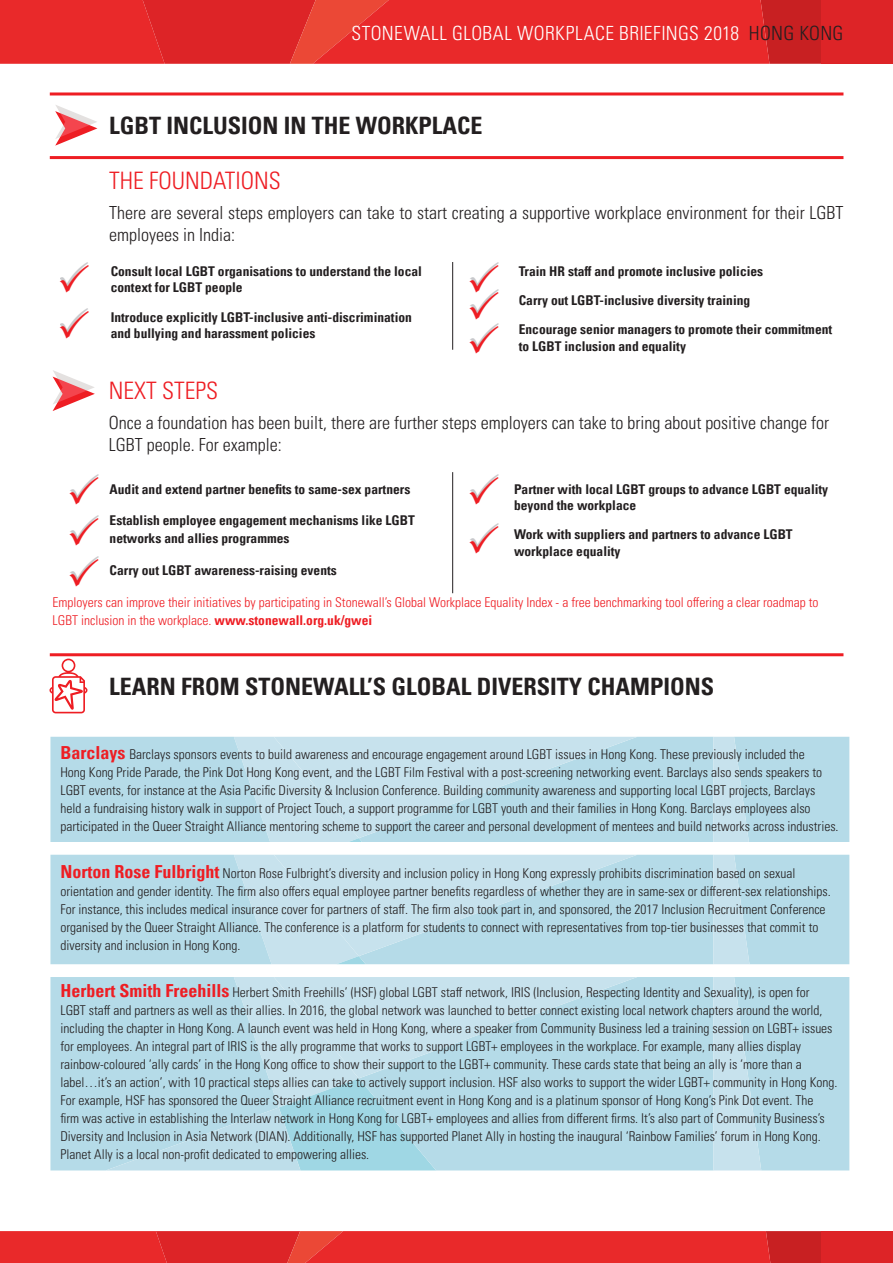
<style>
.page{position:relative;width:893px;height:1263px;background:#fff}
.page>*{position:absolute;margin:0;border:0;box-sizing:border-box;transform-origin:0 0}
.t1{font:700 condensed 24px "Univers LT Pro";color:#231f20}
.t2{font:300 condensed 24px "Univers LT Pro";color:#ee1d23}
.t3{font:300 condensed 19.5px "Univers LT Pro";letter-spacing:.02em;color:#fff}
.t4{font:300 condensed 18px/21.6px "Univers LT Pro";color:#231f20}
.t5{font:300 condensed 13.5px/18px "Univers LT Pro";color:#231f20}
.t6{font:700 condensed 13.5px/16.5px "Univers LT Pro";color:#231f20}
.t7{font:300 condensed 13.5px/18px "Univers LT Pro";color:#ee1d23}
.s1{color:#231f20}
.s2{font-weight:700}
.s3{font-weight:700;font-size:18px;color:#ee1d23}
</style>
<div class="page">
<hr style="left:452px;top:262px;width:1px;height:88px;background:#231f20">
<hr style="left:452px;top:472px;width:1px;height:121px;background:#231f20">
<hr style="left:50px;top:156px;width:793px;height:3px;background:#ee1d23">
<hr style="left:50px;top:92px;width:793px;height:3px;background:#ee1d23">
<svg style="left:55px;top:105px;width:42px;height:41px"></svg>
<svg style="left:53px;top:370px;width:42px;height:41px"></svg>
<svg style="left:50px;top:737px;width:799px;height:105px;background:#bbdde9"></svg>
<svg style="left:50px;top:855px;width:799px;height:109px;background:#bbdde9"></svg>
<div style="left:637px;top:977px;width:76px;height:193px;background:#b5dbe8"></div>
<svg style="left:50px;top:977px;width:587px;height:193px;background:#b8dce8"></svg>
<svg style="left:713px;top:977px;width:136px;height:193px;background:#b9dce9"></svg>
<hr style="left:50px;top:653px;width:793px;height:3px;background:#ee1d23">
<svg style="left:49px;top:659px;width:38px;height:54px"></svg>
<svg style="left:0;top:1231px;width:821px;height:32px;background:#e5292a"></svg>
<div style="left:821px;top:1231px;width:72px;height:32px;background:#dd2427"></div>
<svg style="left:0;top:0;width:821px;height:64px;background:#e42a2a"></svg>
<div style="left:821px;top:0;width:72px;height:64px;background:#dd2427"></div>
<h2 class="t3" style="left:351px;top:20px;width:494px">STONEWALL GLOBAL WORKPLACE BRIEFINGS 2018 <span class="s1">HONG KONG</span></h2>
<h1 class="t1" style="left:109px;top:111px;width:375px">LGBT INCLUSION IN THE WORKPLACE</h1>
<h1 class="t2" style="left:109px;top:164px;width:173px">THE FOUNDATIONS</h1>
<h3 class="t4" style="left:109px;top:201px;width:736px">There are several steps employers can take to start creating a supportive workplace environment for their LGBT employees in India:</h3>
<p class="t6" style="left:111px;top:262px;width:313px">Consult local LGBT organisations to understand the local context for LGBT people</p>
<p class="t6" style="left:111px;top:308px;width:303px">Introduce explicitly LGBT-inclusive anti-discrimination and bullying and harassment policies</p>
<p class="t6" style="left:519px;top:256px;width:315px;line-height:29.2px">Train HR staff and promote inclusive policies<br>Carry out LGBT-inclusive diversity training<br>Encourage senior managers to promote their commitment</p>
<p class="t6" style="left:519px;top:338px;width:169px">to LGBT inclusion and equality</p>
<h1 class="t2" style="left:109px;top:374px;width:111px">NEXT STEPS</h1>
<h3 class="t4" style="left:109px;top:411px;width:722px">Once a foundation has been built, there are further steps employers can take to bring about positive change for<br>LGBT people. For example:</h3>
<p class="t6" style="left:110px;top:480px;width:302px">Audit and extend partner benefits to same-sex partners</p>
<p class="t6" style="left:110px;top:510px;width:307px;line-height:18.5px">Establish employee engagement mechanisms like LGBT networks and allies programmes</p>
<p class="t6" style="left:110px;top:561px;width:229px">Carry out LGBT awareness-raising events</p>
<p class="t6" style="left:514px;top:480px;width:316px">Partner with local LGBT groups to advance LGBT equality beyond the workplace</p>
<p class="t6" style="left:514px;top:526px;width:280px">Work with suppliers and partners to advance LGBT workplace equality</p>
<p class="t7" style="left:53px;top:592px;width:767px">Employers can improve their initiatives by participating in Stonewall’s Global Workplace Equality Index - a free benchmarking tool offering a clear roadmap to<br>LGBT inclusion in the workplace. <span class="s2">www.stonewall.org.uk/gwei</span></p>
<h1 class="t1" style="left:109px;top:672px;width:607px">LEARN FROM STONEWALL’S GLOBAL DIVERSITY CHAMPIONS</h1>
<p class="t5" style="left:60px;top:744px;width:780px"><span class="s3">Barclays</span> Barclays sponsors events to build awareness and encourage engagement around LGBT issues in Hong Kong. These previously included the<br>Hong Kong Pride Parade, the Pink Dot Hong Kong event, and the LGBT Film Festival with a post-screening networking event. Barclays also sends speakers to LGBT events, for instance at the Asia Pacific Diversity &amp; Inclusion Conference. Building community awareness and supporting local LGBT projects, Barclays held a fundraising history walk in support of Project Touch, a support programme for LGBT youth and their families in Hong Kong. Barclays employees also participated in the Queer Straight Alliance mentoring scheme to support the career and personal development of mentees and build networks across industries.</p>
<p class="t5" style="left:60px;top:863px;width:772px"><span class="s3">Norton Rose Fulbright</span> Norton Rose Fulbright’s diversity and inclusion policy in Hong Kong expressly prohibits discrimination based on sexual orientation and gender identity. The firm also offers equal employee partner benefits regardless of whether they are in same-sex or different-sex relationships.<br>For instance, this includes medical insurance cover for partners of staff. The firm also took part in, and sponsored, the 2017 Inclusion Recruitment Conference organised by the Queer Straight Alliance. The conference is a platform for students to connect with representatives from top-tier businesses that commit to diversity and inclusion in Hong Kong.</p>
<p class="t5" style="left:60px;top:982px;width:778px"><span class="s3">Herbert Smith Freehills</span> Herbert Smith Freehills’ (HSF) global LGBT staff network, IRIS (Inclusion, Respecting Identity and Sexuality), is open for LGBT staff and partners as well as their allies. In 2016, the global network was launched to better connect existing local network chapters around the world, including the chapter in Hong Kong. A launch event was held in Hong Kong, where a speaker from Community Business led a training session on LGBT+ issues for employees. An integral part of IRIS is the ally programme that works to support LGBT+ employees in the workplace. For example, many allies display rainbow-coloured ‘ally cards’ in the Hong Kong office to show their support to the LGBT+ community. These cards state that being an ally is ‘more than a label…it’s an action’, with 10 practical steps allies can take to actively support inclusion. HSF also works to support the wider LGBT+ community in Hong Kong.<br>For example, HSF has sponsored the Queer Straight Alliance recruitment event in Hong Kong and is a platinum sponsor of Hong Kong’s Pink Dot event. The<br>firm was active in establishing the Interlaw network in Hong Kong for LGBT+ employees and allies from different firms. It’s also part of Community Business’s Diversity and Inclusion in Asia Network (DIAN). Additionally, HSF has supported Planet Ally in hosting the inaugural ‘Rainbow Families’ forum in Hong Kong.<br>Planet Ally is a local non-profit dedicated to empowering allies.</p>
</div>
